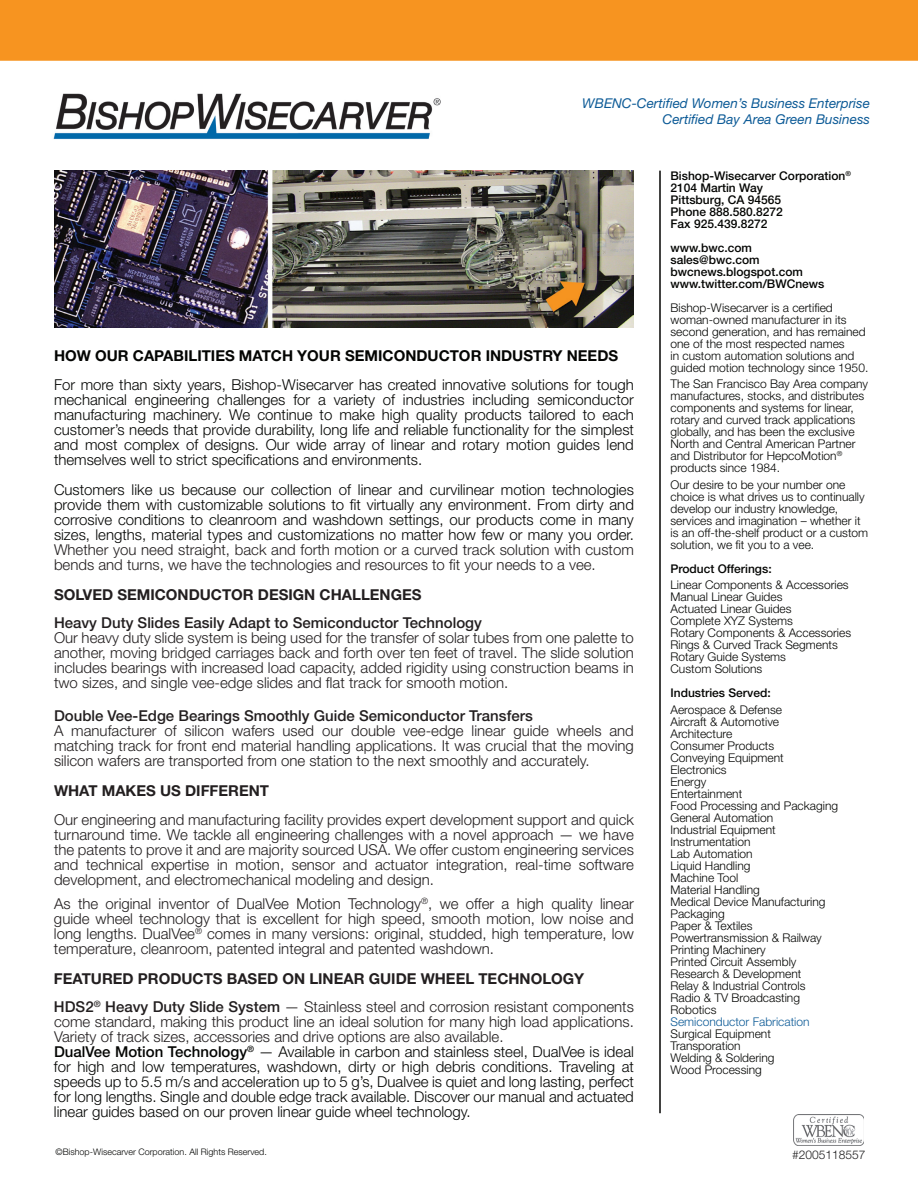
<style>
.page{position:relative;width:918px;height:1188px;background:#fff}
.page>*{position:absolute;margin:0;border:0;box-sizing:border-box;transform-origin:0 0}
.t1{font:300 15px/15px "Helvetica Neue";color:#231f20;text-align:justify}
.t2{font:300 15px/15px "Helvetica Neue";color:#040503;text-align:justify}
.t3{font:700 15px/28.5px "Helvetica Neue";color:#231f20}
.t4{font:500 15px "Helvetica Neue";color:#231f20}
.t5{font:700 15px "Helvetica Neue";color:#040503}
.t6{font:italic 13.5px/16.2px "Helvetica Neue";color:#0d5b97;text-align:right}
.t7{font:300 12px/12px "Helvetica Neue";color:#040503}
.t8{font:500 12px/12px "Helvetica Neue";color:#040503}
.t9{font:300 12px "Helvetica Neue";color:#0d5b97}
.t10{font:300 12px "Helvetica Neue";color:#1e1d1e}
.t11{font:300 9px "Helvetica Neue";color:#040503}
.s1{font-weight:500}
.s2{font-weight:300}
.s3{color:#231f20}
</style>
<div class="page">
<img style="left:53px;top:93px;width:388px;height:47px">
<img style="left:54px;top:171px;width:580px;height:157px">
<div style="left:0;top:0;width:918px;height:61px;background:#f79420"></div>
<hr style="left:659px;top:171px;width:2px;height:942px;background:#040503">
<img style="left:793px;top:1115px;width:71px;height:31px">
<p class="t6" style="left:582px;top:95px;width:289px">WBENC-Certified Women’s Business Enterprise<br>Certified Bay Area Green Business</p>
<p class="t5" style="left:54px;top:347px;width:566px">HOW OUR CAPABILITIES MATCH YOUR SEMICONDUCTOR INDUSTRY NEEDS</p>
<p class="t2" style="left:54px;top:377px;width:581px">For more than sixty years, Bishop-Wisecarver has created innovative solutions for tough mechanical engineering challenges for a variety of industries including semiconductor manufacturing machinery. We continue to make high quality products tailored to each customer’s needs that provide durability, long life and reliable functionality for the simplest and most complex of designs. Our wide array of linear and rotary motion guides lend themselves well to strict specifications and environments.</p>
<p class="t2" style="left:54px;top:482px;width:581px">Customers like us because our collection of linear and curvilinear motion technologies provide them with customizable solutions to fit virtually any environment. From dirty and corrosive conditions to cleanroom and washdown settings, our products come in many sizes, lengths, material types and customizations no matter how few or many you order.</p>
<p class="t1" style="left:54px;top:542px;width:581px">Whether you need straight, back and forth motion or a curved track solution with custom bends and turns, we have the technologies and resources to fit your needs to a vee.</p>
<p class="t3" style="left:54px;top:580px;width:369px">SOLVED SEMICONDUCTOR DESIGN CHALLENGES</p>
<p class="t4" style="left:54px;top:614px;width:429px">Heavy Duty Slides Easily Adapt to Semiconductor Technology</p>
<p class="t1" style="left:54px;top:630px;width:581px">Our heavy duty slide system is being used for the transfer of solar tubes from one palette to another, moving bridged carriages back and forth over ten feet of travel. The slide solution includes bearings with increased load capacity, added rigidity using construction beams in two sizes, and single vee-edge slides and flat track for smooth motion.</p>
<p class="t4" style="left:54px;top:707px;width:480px">Double Vee-Edge Bearings Smoothly Guide Semiconductor Transfers</p>
<p class="t1" style="left:54px;top:723px;width:581px">A manufacturer of silicon wafers used our double vee-edge linear guide wheels and matching track for front end material handling applications. It was crucial that the moving silicon wafers are transported from one station to the next smoothly and accurately.</p>
<p class="t3" style="left:54px;top:776px;width:217px">WHAT MAKES US DIFFERENT</p>
<p class="t1" style="left:54px;top:812px;width:581px">Our engineering and manufacturing facility provides expert development support and quick turnaround time. We tackle all engineering challenges with a novel approach — we have the patents to prove it and are majority sourced USA. We offer custom engineering services and technical expertise in motion, sensor and actuator integration, real-time software development, and electromechanical modeling and design.</p>
<p class="t1" style="left:54px;top:896px;width:581px">As the original inventor of DualVee Motion Technology<sup>®</sup>, we offer a high quality linear guide wheel technology that is excellent for high speed, smooth motion, low noise and long lengths. DualVee<sup>®</sup> comes in many versions: original, studded, high temperature, low temperature, cleanroom, patented integral and patented washdown.</p>
<p class="t3" style="left:54px;top:964px;width:581px">FEATURED PRODUCTS BASED ON LINEAR GUIDE WHEEL TECHNOLOGY<br><span class="s1">HDS2</span><sup>®</sup> <span class="s1">Heavy Duty Slide System</span> <span class="s2">— Stainless steel and corrosion resistant components</span></p>
<p class="t2" style="left:54px;top:1014px;width:582px;text-align:left"><span class="s3">come standard, making this product line an ideal solution for many high load applications.<br>Variety of track sizes, accessories and drive options are also available.<br></span><span class="s1">DualVee Motion Technology</span><sup>®</sup> — Available in carbon and stainless steel, DualVee is ideal for high and low temperatures, washdown, dirty or high debris conditions. Traveling at speeds up to 5.5 m/s and acceleration up to 5 g’s, Dualvee is quiet and long lasting, perfect for long lengths. Single and double edge track available. Discover our manual and actuated linear guides based on our proven linear guide wheel technology.</p>
<p class="t11" style="left:56px;top:1146px;width:213px">©Bishop-Wisecarver Corporation. All Rights Reserved.</p>
<p class="t8" style="left:670px;top:170px;width:182px">Bishop-Wisecarver Corporation<sup>®<br></sup>2104 Martin Way<br>Pittsburg, CA 94565<br>Phone 888.580.8272<br>Fax 925.439.8272</p>
<p class="t8" style="left:670px;top:242px;width:156px">www.bwc.com sales@bwc.com bwcnews.blogspot.com www.twitter.com/BWCnews</p>
<p class="t7" style="left:670px;top:301px;width:199px">Bishop-Wisecarver is a certified woman-owned manufacturer in its second generation, and has remained one of the most respected names<br>in custom automation solutions and guided motion technology since 1950.</p>
<p class="t7" style="left:670px;top:378px;width:199px">The San Francisco Bay Area company manufactures, stocks, and distributes components and systems for linear, rotary and curved track applications globally, and has been the exclusive North and Central American Partner and Distributor for HepcoMotion<sup>® </sup>products since 1984.</p>
<p class="t7" style="left:671px;top:478px;width:199px">Our desire to be your number one choice is what drives us to continually develop our industry knowledge, services and imagination – whether it is an off-the-shelf product or a custom solution, we fit you to a vee.</p>
<p class="t8" style="left:671px;top:563px;width:103px">Product Offerings:</p>
<p class="t7" style="left:671px;top:579px;width:182px">Linear Components &amp; Accessories<br>Manual Linear Guides<br>Actuated Linear Guides<br>Complete XYZ Systems<br>Rotary Components &amp; Accessories<br>Rings &amp; Curved Track Segments<br>Rotary Guide Systems<br>Custom Solutions</p>
<p class="t8" style="left:671px;top:687px;width:102px">Industries Served:</p>
<p class="t7" style="left:671px;top:703px;width:169px">Aerospace &amp; Defense<br>Aircraft &amp; Automotive<br>Architecture<br>Consumer Products<br>Conveying Equipment<br>Electronics<br>Energy<br>Entertainment<br>Food Processing and Packaging<br>General Automation<br>Industrial Equipment<br>Instrumentation<br>Lab Automation<br>Liquid Handling<br>Machine Tool<br>Material Handling<br>Medical Device Manufacturing<br>Packaging<br>Paper &amp; Textiles<br>Powertransmission &amp; Railway<br>Printing Machinery<br>Printed Circuit Assembly<br>Research &amp; Development<br>Relay &amp; Industrial Controls<br>Radio &amp; TV Broadcasting<br>Robotics</p>
<p class="t9" style="left:671px;top:1014px;width:141px">Semiconductor Fabrication</p>
<p class="t7" style="left:671px;top:1027px;width:106px">Surgical Equipment<br>Transporation<br>Welding &amp; Soldering<br>Wood Processing</p>
<p class="t10" style="left:792px;top:1147px;width:75px">#2005118557</p>
</div>
